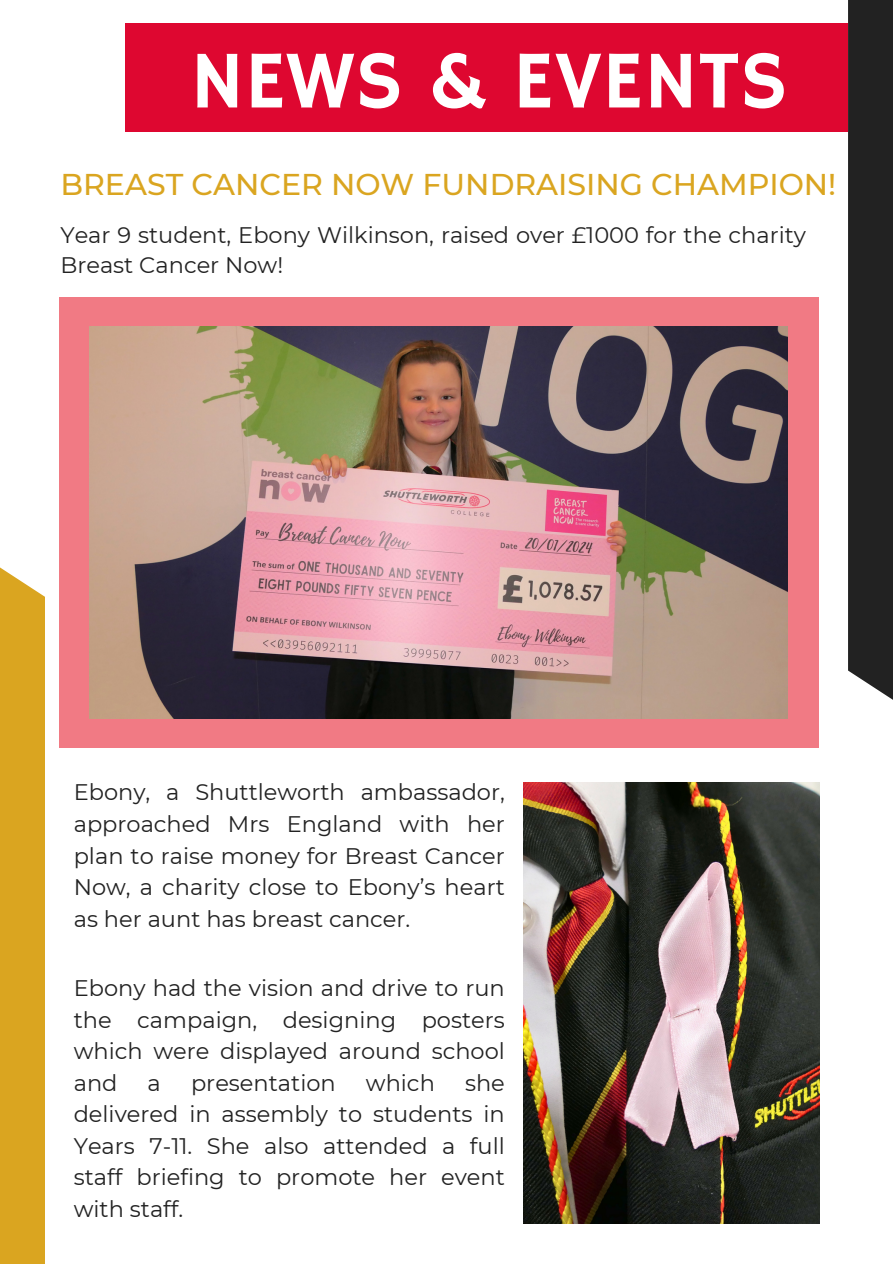
<style>
.page{position:relative;width:893px;height:1264px;background:#fff}
.page>*{position:absolute;margin:0;border:0;box-sizing:border-box;transform-origin:0 0}
.t1{font:82.5px "Hammersmith One";color:#fff}
.t2{font:500 30px "Montserrat";color:#daa520}
.t3{font:22.5px/31.5px "Montserrat";color:#222;text-align:justify}
</style>
<div class="page">
<div style="left:0;top:567px;width:45px;height:696px;background:#daa520"></div>
<div style="left:848px;top:0;width:44px;height:700px;background:#222"></div>
<div style="left:125px;top:24px;width:722px;height:108px;background:#de0730"></div>
<div style="left:60px;top:297px;width:758px;height:450px;background:#f17a84"></div>
<img style="left:523px;top:782px;width:296px;height:441px">
<img style="left:89px;top:326px;width:698px;height:392px">
<h2 class="t1" style="left:190px;top:33px;width:599px">NEWS &amp; EVENTS</h2>
<p class="t2" style="left:60px;top:166px;width:777px">BREAST CANCER NOW FUNDRAISING CHAMPION!</p>
<p class="t3" style="left:60px;top:219px;width:747px;line-height:30.3px">Year 9 student, Ebony Wilkinson, raised over £1000 for the charity<br>Breast Cancer Now!</p>
<p class="t3" style="left:74px;top:776px;width:432px">Ebony, a Shuttleworth ambassador, approached Mrs England with her plan to raise money for Breast Cancer Now, a charity close to Ebony’s heart as her aunt has breast cancer.</p>
<p class="t3" style="left:74px;top:972px;width:432px">Ebony had the vision and drive to run the campaign, designing posters which were displayed around school and</p>
<p class="t3" style="left:74px;top:1066px;width:432px;text-indent:391px">she delivered in assembly to students in Years 7-11. She also attended a full staff briefing to promote her event with staff.</p>
<p class="t3" style="left:148px;top:1066px;width:15px">a</p>
<p class="t3" style="left:191px;top:1066px;width:146px">presentation</p>
<p class="t3" style="left:366px;top:1066px;width:70px">which</p>
</div>
